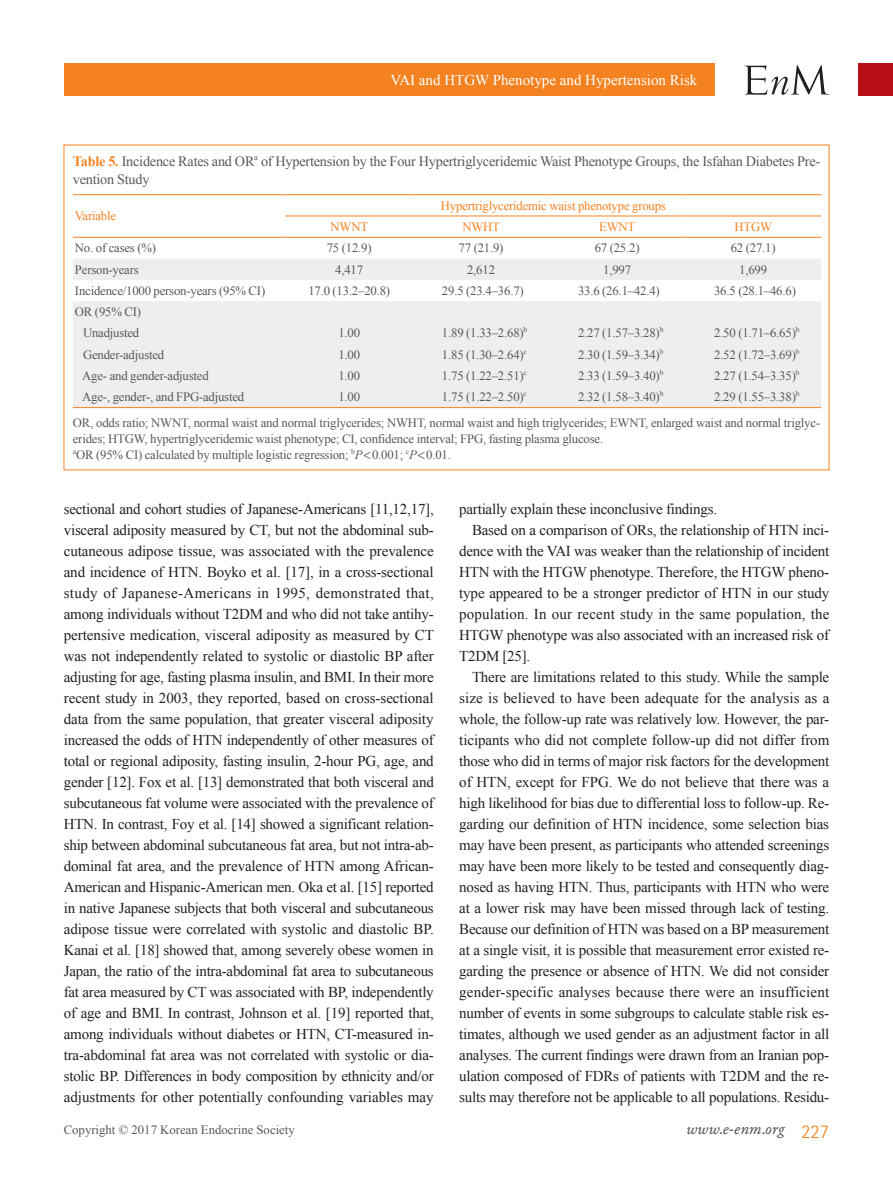
<style>
.page{position:relative;width:893px;height:1191px;background:#fff}
.page>*{position:absolute;margin:0;border:0;box-sizing:border-box;transform-origin:0 0}
.t1{font:16.5px "Garamond Premr Pro It Capt";color:#57585a}
.본문_0{font:15px/21px "Times New Roman";color:#231f20;text-align:justify}
.본문{font:15px/21px "Times New Roman";letter-spacing:-.015em;color:#231f20;text-align:justify}
.t2{font:15px "Times New Roman";color:#fff}
.표그림제목{font:14.25px/17.9px "Times New Roman";letter-spacing:-.015em;color:#57585a}
.표본문{font:12.75px/15.9px "Times New Roman";letter-spacing:-.015em;color:#57585a}
.표머리글{font:12.75px "Times New Roman";letter-spacing:-.015em;color:#f58220}
.s1{font-weight:700;color:#f58220}
.s2{font-style:italic}
.s3{font-family:"Dotum"}
.s4{font-family:"Rotis Semi Sans Std";font-weight:300;font-size:19.5px;color:#f58220}
</style>
<div class="page">
<div style="left:859px;top:64px;width:34px;height:32px;background:#b50e16"></div>
<div style="left:64px;top:64px;width:650px;height:32px;background:#f58220"></div>
<svg style="left:744px;top:65px;width:85px;height:30px"></svg>
<div style="left:73px;top:259px;width:748px;height:21px;background:#eeeeef"></div>
<div style="left:73px;top:301px;width:748px;height:106px;background:#eeeeef"></div>
<div style="left:73px;top:322px;width:748px;height:64px;background:#eeeeef"></div>
<hr style="left:285px;top:216px;width:128px;height:1px;background:#f58220">
<hr style="left:413px;top:216px;width:136px;height:1px;background:#f58220">
<hr style="left:549px;top:216px;width:136px;height:1px;background:#f58220">
<hr style="left:685px;top:216px;width:136px;height:1px;background:#f58220">
<hr style="left:285px;top:194px;width:128px;height:1px;background:#f58220">
<hr style="left:413px;top:194px;width:136px;height:1px;background:#f58220">
<hr style="left:549px;top:194px;width:136px;height:1px;background:#f58220">
<hr style="left:685px;top:194px;width:136px;height:1px;background:#f58220">
<hr style="left:285px;top:237px;width:128px;height:1px;background:#f58220">
<hr style="left:413px;top:237px;width:136px;height:1px;background:#f58220">
<hr style="left:549px;top:237px;width:136px;height:1px;background:#f58220">
<hr style="left:685px;top:237px;width:136px;height:1px;background:#f58220">
<hr style="left:73px;top:407px;width:212px;height:1px;background:#f58220">
<hr style="left:285px;top:407px;width:128px;height:1px;background:#f58220">
<hr style="left:413px;top:407px;width:136px;height:1px;background:#f58220">
<hr style="left:549px;top:407px;width:136px;height:1px;background:#f58220">
<hr style="left:685px;top:407px;width:136px;height:1px;background:#f58220">
<hr style="left:73px;top:194px;width:212px;height:1px;background:#f58220">
<hr style="left:73px;top:237px;width:212px;height:1px;background:#f58220">
<p class="t2" style="left:390px;top:70px;width:308px">VAI and HTGW Phenotype and Hypertension Risk</p>
<p class="표그림제목" style="left:73px;top:152px;width:749px"><span class="s1">Table 5.</span> Incidence Rates and OR<sup>a</sup> of Hypertension by the Four Hypertriglyceridemic Waist Phenotype Groups, the Isfahan Diabetes Pre&shy;vention Study</p>
<p class="표머리글" style="left:75px;top:207px;width:43px">Variable</p>
<p class="표머리글" style="left:441px;top:197px;width:227px">Hypertriglyceridemic waist phenotype groups</p>
<p class="표머리글" style="left:331px;top:218px;width:39px">NWNT</p>
<p class="표머리글" style="left:462px;top:218px;width:39px">NWHT</p>
<p class="표머리글" style="left:599px;top:218px;width:38px">EWNT</p>
<p class="표머리글" style="left:734px;top:218px;width:39px">HTGW</p>
<p class="표본문" style="left:75px;top:240px;width:83px">No. of cases (%)</p>
<p class="표본문" style="left:327px;top:240px;width:46px">75 (12.9)</p>
<p class="표본문" style="left:459px;top:240px;width:46px">77 (21.9)</p>
<p class="표본문" style="left:595px;top:240px;width:46px">67 (25.2)</p>
<p class="표본문" style="left:731px;top:240px;width:46px">62 (27.1)</p>
<p class="표본문" style="left:75px;top:261px;width:65px">Person-years</p>
<p class="표본문" style="left:335px;top:261px;width:29px">4,417</p>
<p class="표본문" style="left:467px;top:261px;width:29px">2,612</p>
<p class="표본문" style="left:603px;top:261px;width:29px">1,997</p>
<p class="표본문" style="left:739px;top:261px;width:29px">1,699</p>
<p class="표본문" style="left:75px;top:282px;width:192px">Incidence/1000 person-years (95% CI)</p>
<p class="표본문" style="left:308px;top:282px;width:83px">17.0 (13.2–20.8)</p>
<p class="표본문" style="left:442px;top:282px;width:83px">29.5 (23.4–36.7)</p>
<p class="표본문" style="left:578px;top:282px;width:83px">33.6 (26.1–42.4)</p>
<p class="표본문" style="left:714px;top:282px;width:83px">36.5 (28.1–46.6)</p>
<p class="표본문" style="left:75px;top:304px;width:68px">OR (95% CI)</p>
<p class="표본문" style="left:83px;top:325px;width:58px">Unadjusted</p>
<p class="표본문" style="left:338px;top:325px;width:23px">1.00</p>
<p class="표본문" style="left:442px;top:325px;width:87px">1.89 (1.33–2.68)<sup>b</sup></p>
<p class="표본문" style="left:578px;top:325px;width:87px">2.27 (1.57–3.28)<sup>b</sup></p>
<p class="표본문" style="left:714px;top:325px;width:87px">2.50 (1.71–6.65)<sup>b</sup></p>
<p class="표본문" style="left:83px;top:346px;width:83px">Gender-adjusted</p>
<p class="표본문" style="left:338px;top:346px;width:23px">1.00</p>
<p class="표본문" style="left:442px;top:346px;width:86px">1.85 (1.30–2.64)<sup>c</sup></p>
<p class="표본문" style="left:578px;top:346px;width:87px">2.30 (1.59–3.34)<sup>b</sup></p>
<p class="표본문" style="left:714px;top:346px;width:87px">2.52 (1.72–3.69)<sup>b</sup></p>
<p class="표본문" style="left:82px;top:367px;width:128px">Age- and gender-adjusted</p>
<p class="표본문" style="left:338px;top:367px;width:23px">1.00</p>
<p class="표본문" style="left:442px;top:367px;width:86px">1.75 (1.22–2.51)<sup>c</sup></p>
<p class="표본문" style="left:578px;top:367px;width:87px">2.33 (1.59–3.40)<sup>b</sup></p>
<p class="표본문" style="left:714px;top:367px;width:87px">2.27 (1.54–3.35)<sup>b</sup></p>
<p class="표본문" style="left:82px;top:389px;width:163px">Age-, gender-, and FPG-adjusted</p>
<p class="표본문" style="left:338px;top:389px;width:23px">1.00</p>
<p class="표본문" style="left:442px;top:389px;width:86px">1.75 (1.22–2.50)<sup>c</sup></p>
<p class="표본문" style="left:578px;top:389px;width:87px">2.32 (1.58–3.40)<sup>b</sup></p>
<p class="표본문" style="left:714px;top:389px;width:87px">2.29 (1.55–3.38)<sup>b</sup></p>
<p class="표본문" style="left:73px;top:414px;width:749px">OR, odds ratio; NWNT, normal waist and normal triglycerides; NWHT, normal waist and high triglycerides; EWNT, enlarged waist and normal triglyc&shy;erides; HTGW, hypertriglyceridemic waist phenotype; CI, confidence interval; FPG, fasting plasma glucose.</p>
<p class="표본문" style="left:73px;top:446px;width:380px"><sup>a</sup>OR (95% CI) calculated by multiple logistic regression; <sup>b</sup><span class="s2">P</span><span class="s3">&lt;</span>0.001; <sup>c</sup><span class="s2">P</span><span class="s3">&lt;</span>0.01.</p>
<p class="본문_0" style="left:64px;top:498px;width:372px">sectional and cohort studies of Japanese-Americans [11,12,17], visceral adiposity measured by CT, but not the abdominal sub&shy;cutaneous adipose tissue, was associated with the prevalence and incidence of HTN. Boyko et al. [17], in a cross-sectional study of Japanese-Americans in 1995, demonstrated that, among individuals without T2DM and who did not take antihy&shy;pertensive medication, visceral adiposity as measured by CT was not independently related to systolic or diastolic BP after adjusting for age, fasting plasma insulin, and BMI. In their more recent study in 2003, they reported, based on cross-sectional data from the same population, that greater visceral adiposity increased the odds of HTN independently of other measures of total or regional adiposity, fasting insulin, 2-hour PG, age, and gender [12]. Fox et al. [13] demonstrated that both visceral and subcutaneous fat volume were associated with the prevalence of HTN. In contrast, Foy et al. [14] showed a significant relation&shy;ship between abdominal subcutaneous fat area, but not intra-ab&shy;dominal fat area, and the prevalence of HTN among African-American and Hispanic-American men. Oka et al. [15] reported in native Japanese subjects that both visceral and subcutaneous adipose tissue were correlated with systolic and diastolic BP.<br>Kanai et al. [18] showed that, among severely obese women in Japan, the ratio of the intra-abdominal fat area to subcutaneous fat area measured by CT was associated with BP, independently of age and BMI. In contrast, Johnson et al. [19] reported that, among individuals without diabetes or HTN, CT-measured in&shy;tra-abdominal fat area was not correlated with systolic or dia&shy;stolic BP. Differences in body composition by ethnicity and/or adjustments for other potentially confounding variables may</p>
<p class="본문_0" style="left:459px;top:498px;width:259px">partially explain these inconclusive findings.</p>
<p class="본문" style="left:459px;top:519px;width:372px;text-indent:13px">Based on a comparison of ORs, the relationship of HTN inci&shy;dence with the VAI was weaker than the relationship of incident HTN with the HTGW phenotype. Therefore, the HTGW pheno&shy;type appeared to be a stronger predictor of HTN in our study population. In our recent study in the same population, the HTGW phenotype was also associated with an increased risk of T2DM [25].</p>
<p class="본문" style="left:459px;top:666px;width:372px;text-indent:13px">There are limitations related to this study. While the sample size is believed to have been adequate for the analysis as a whole, the follow-up rate was relatively low. However, the par&shy;ticipants who did not complete follow-up did not differ from those who did in terms of major risk factors for the development of HTN, except for FPG. We do not believe that there was a high likelihood for bias due to differential loss to follow-up. Re&shy;garding our definition of HTN incidence, some selection bias may have been present, as participants who attended screenings may have been more likely to be tested and consequently diag&shy;nosed as having HTN. Thus, participants with HTN who were at a lower risk may have been missed through lack of testing.<br>Because our definition of HTN was based on a BP measurement at a single visit, it is possible that measurement error existed re&shy;garding the presence or absence of HTN. We did not consider gender-specific analyses because there were an insufficient number of events in some subgroups to calculate stable risk es&shy;timates, although we used gender as an adjustment factor in all analyses. The current findings were drawn from an Iranian pop&shy;ulation composed of FDRs of patients with T2DM and the re&shy;sults may therefore not be applicable to all populations. Residu-</p>
<p class="표본문" style="left:64px;top:1121px;width:233px">Copyright © 2017 Korean Endocrine Society</p>
<p class="t1" style="left:686px;top:1118px;width:144px">www.e-enm.org <span class="s4">227</span></p>
</div>
